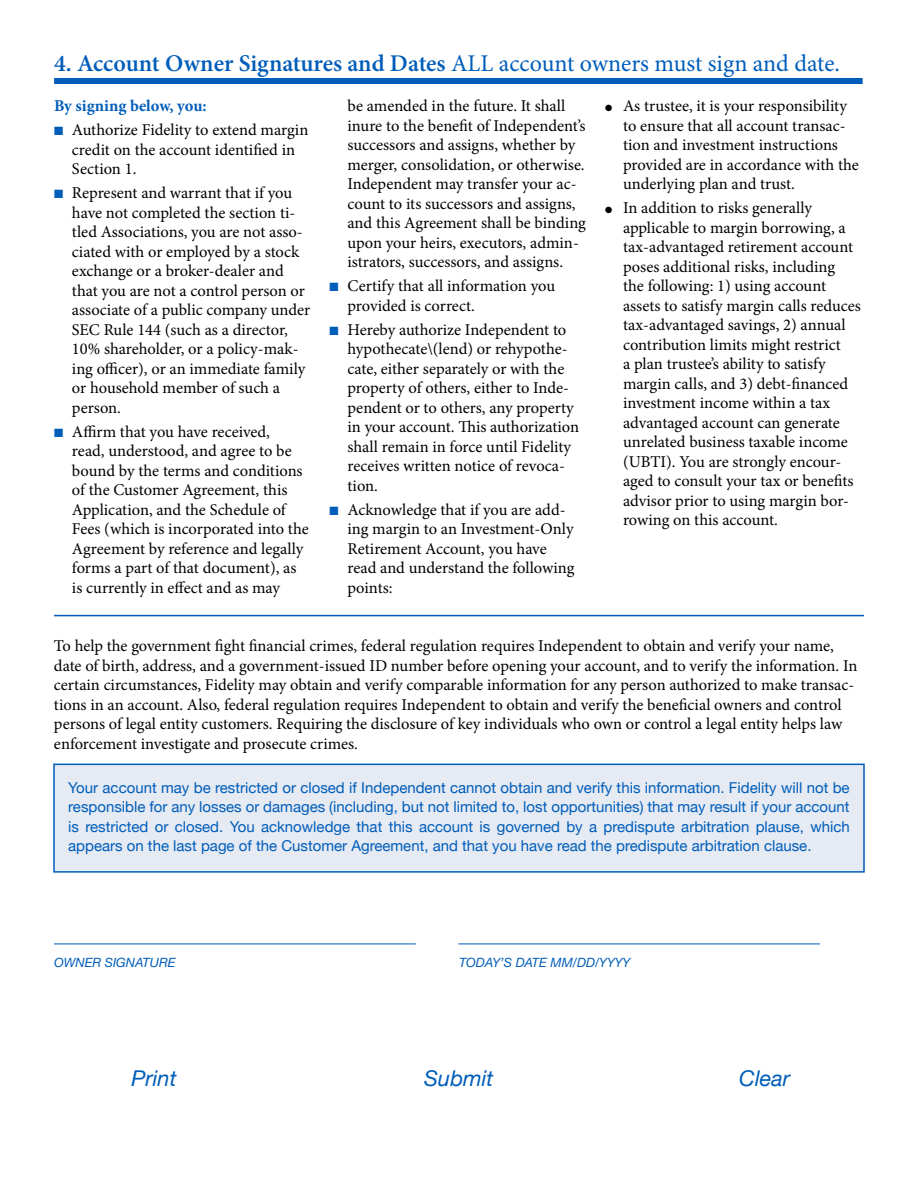
<style>
.page{position:relative;width:918px;height:1188px;background:#fff}
.page>*{position:absolute;margin:0;border:0;box-sizing:border-box;transform-origin:0 0}
.t1{font:600 24px "Minion Pro";color:#005db9}
.t2{font:italic 21.75px "Helvetica Neue";color:#005db9}
.t3{font:16.5px/19.5px "Minion Pro";color:#000}
.t4{font:700 16.5px "Minion Pro";letter-spacing:-.005em;color:#005db9}
.t5{font:15px/19.5px "Helvetica Neue";color:#005db9;text-align:justify}
.t6{font:italic 12.75px "Helvetica Neue";color:#005db9}
.s1{font-weight:400}
.s2{color:#005db9}
</style>
<div class="page">
<div style="left:54px;top:78px;width:809px;height:6px;background:#005db9"></div>
<div style="left:54px;top:764px;width:810px;height:108px;background:#e5eaf3"></div>
<div style="left:53px;top:764px;width:812px;height:109px;border:2px solid #005db9"></div>
<hr style="left:54px;top:615px;width:810px;height:1px;background:#005db9">
<hr style="left:54px;top:944px;width:362px;height:1px;background:#005db9">
<hr style="left:458px;top:944px;width:362px;height:1px;background:#005db9">
<h1 class="t1" style="left:54px;top:47px;width:787px">4. Account Owner Signatures and Dates <span class="s1">ALL account owners must sign and date.</span></h1>
<p class="t4" style="left:54px;top:94px;width:154px">By signing below, you:</p>
<p class="t3" style="left:72px;top:120px;width:238px;text-indent:-18px"><span class="s2">■</span> Authorize Fidelity to extend margin credit on the account identified in<br>Section 1.</p>
<p class="t3" style="left:72px;top:183px;width:240px;text-indent:-18px"><span class="s2">■</span> Represent and warrant that if you have not completed the section ti&shy;tled Associations, you are not asso&shy;ciated with or employed by a stock exchange or a broker-dealer and that you are not a control person or associate of a public company under<br>SEC Rule 144 (such as a director,<br>10% shareholder, or a policy-mak&shy;ing officer), or an immediate family or household member of such a person.</p>
<p class="t3" style="left:72px;top:422px;width:238px;text-indent:-18px"><span class="s2">■</span> Affirm that you have received,<br>read, understood, and agree to be bound by the terms and conditions of the Customer Agreement, this Application, and the Schedule of Fees (which is incorporated into the Agreement by reference and legally forms a part of that document), as is currently in effect and as may</p>
<p class="t3" style="left:623px;top:96px;width:237px;text-indent:-18px">● As trustee, it is your responsibility to ensure that all account transac&shy;tion and investment instructions provided are in accordance with the underlying plan and trust.</p>
<p class="t3" style="left:623px;top:198px;width:239px;text-indent:-18px">● In addition to risks generally applicable to margin borrowing, a tax-advantaged retirement account poses additional risks, including<br>the following: 1) using account assets to satisfy margin calls reduces tax-advantaged savings, 2) annual contribution limits might restrict<br>a plan trustee’s ability to satisfy margin calls, and 3) debt-financed investment income within a tax advantaged account can generate unrelated business taxable income (UBTI). You are strongly encour&shy;aged to consult your tax or benefits advisor prior to using margin bor&shy;rowing on this account.</p>
<p class="t3" style="left:348px;top:96px;width:240px">be amended in the future. It shall inure to the benefit of Independent’s successors and assigns, whether by merger, consolidation, or otherwise.<br>Independent may transfer your ac&shy;count to its successors and assigns, and this Agreement shall be binding upon your heirs, executors, admin&shy;istrators, successors, and assigns.</p>
<p class="t3" style="left:348px;top:276px;width:209px;text-indent:-18px"><span class="s2">■</span> Certify that all information you provided is correct.</p>
<p class="t3" style="left:348px;top:320px;width:233px;text-indent:-18px"><span class="s2">■</span> Hereby authorize Independent to hypothecate\(lend) or rehypothe&shy;cate, either separately or with the property of others, either to Inde&shy;pendent or to others, any property in your account. This authorization shall remain in force until Fidelity receives written notice of revoca&shy;tion.</p>
<p class="t3" style="left:348px;top:500px;width:228px;text-indent:-18px"><span class="s2">■</span> Acknowledge that if you are add&shy;ing margin to an Investment-Only<br>Retirement Account, you have read and understand the following points:</p>
<p class="t3" style="left:54px;top:636px;width:805px">To help the government fight financial crimes, federal regulation requires Independent to obtain and verify your name, date of birth, address, and a government-issued ID number before opening your account, and to verify the information. In certain circumstances, Fidelity may obtain and verify comparable information for any person authorized to make transac&shy;tions in an account. Also, federal regulation requires Independent to obtain and verify the beneficial owners and control persons of legal entity customers. Requiring the disclosure of key individuals who own or control a legal entity helps law enforcement investigate and prosecute crimes.</p>
<p class="t5" style="left:68px;top:779px;width:783px">Your account may be restricted or closed if Independent cannot obtain and verify this information. Fidelity will not be responsible for any losses or damages (including, but not limited to, lost opportunities) that may result if your account is restricted or closed. You acknowledge that this account is governed by a predispute arbitration plause, which appears on the last page of the Customer Agreement, and that you have read the predispute arbitration clause.</p>
<p class="t6" style="left:54px;top:953px;width:123px">OWNER SIGNATURE</p>
<p class="t6" style="left:459px;top:953px;width:173px">TODAY’S DATE MM/DD/YYYY</p>
<h2 class="t2" style="left:131px;top:1062px;width:47px">Print</h2>
<h2 class="t2" style="left:424px;top:1062px;width:71px">Submit</h2>
<h2 class="t2" style="left:739px;top:1062px;width:52px">Clear</h2>
</div>
